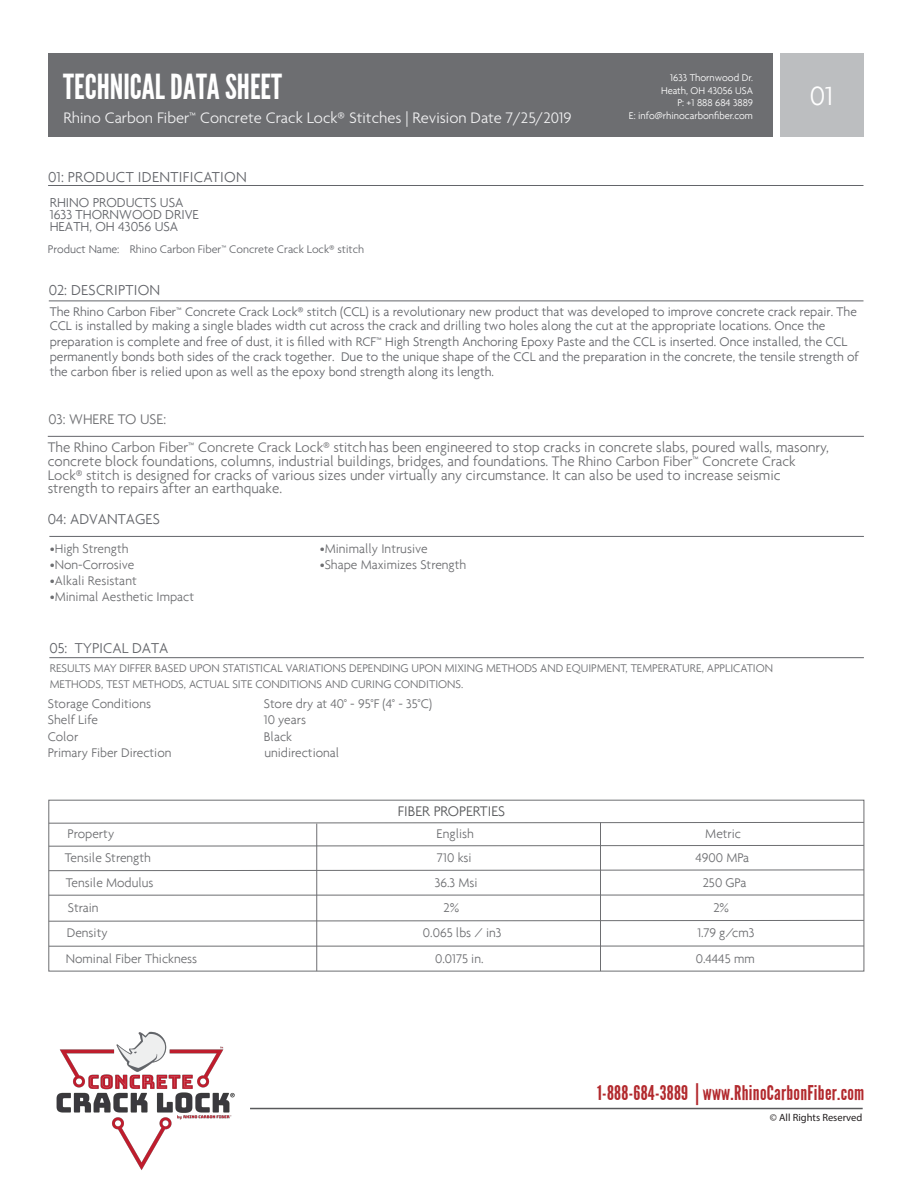
<style>
.page{position:relative;width:918px;height:1199px;background:#fff}
.page>*{position:absolute;margin:0;border:0;box-sizing:border-box;transform-origin:0 0}
.t1{font:34.5px "League Gothic";color:#fff}
.t2{font:300 28.5px "Agenda";color:#fff}
.t3{font:20.4px "League Gothic";letter-spacing:.015em;color:#b2292d}
.t4{font:300 16.5px "Agenda";color:#f1f1f2}
.t5{font:300 15.45px "Agenda";letter-spacing:.02em;color:#63656a}
.t6{font:300 15.45px "Agenda";color:#63656a}
.t7{font:300 15px/13.6px "Agenda";color:#6d6e71}
.t8{font:300 15px "Agenda";color:#58595b}
.t9{font:300 13.95px/12px "Agenda";color:#63656a}
.t10{font:300 13.5px/15px "Agenda";color:#63656a}
.t11{font:300 13.5px "Agenda";color:#6d6e71}
.t12{font:300 12px/16.5px "Agenda";color:#6d6e71}
.t13{font:300 12px "Agenda";color:#63656a}
.t14{font:300 10.5px/12.6px "Agenda";color:#fff;text-align:right}
.t15{font:10.5px "Myriad Pro";color:#231f20}
</style>
<div class="page">
<div style="left:48px;top:54px;width:725px;height:83px;background:#6d6e71"></div>
<div style="left:780px;top:54px;width:83px;height:83px;background:#bcbec0"></div>
<hr style="left:48px;top:185px;width:816px;height:1px;background:#63656a">
<hr style="left:49px;top:300px;width:815px;height:1px;background:#63656a">
<hr style="left:48px;top:436px;width:816px;height:1px;background:#63656a">
<hr style="left:49px;top:536px;width:815px;height:1px;background:#63656a">
<hr style="left:49px;top:657px;width:815px;height:1px;background:#63656a">
<div style="left:48px;top:800px;width:816px;height:171px;border:1px solid #6d6e71"></div>
<hr style="left:316px;top:823px;width:1px;height:148px;background:#6d6e71">
<hr style="left:600px;top:822px;width:1px;height:149px;background:#6d6e71">
<svg style="left:48px;top:844px;width:817px;height:3px"></svg>
<svg style="left:48px;top:869px;width:817px;height:2px"></svg>
<hr style="left:49px;top:894px;width:815px;height:1px;background:#6d6e71">
<svg style="left:48px;top:919px;width:817px;height:3px"></svg>
<hr style="left:49px;top:945px;width:815px;height:1px;background:#6d6e71">
<svg style="left:48px;top:821px;width:817px;height:3px"></svg>
<hr style="left:250px;top:1108px;width:613px;height:1px;background:#58595b">
<img style="left:56px;top:1031px;width:179px;height:139px">
<h1 class="t1" style="left:63px;top:66px;width:220px">TECHNICAL DATA SHEET</h1>
<p class="t14" style="left:629px;top:71px;width:126px">1633 Thornwood Dr.<br>Heath, OH 43056 USA<br>P: +1 888 684 3889<br>E: info@rhinocarbonfiber.com</p>
<p class="t4" style="left:63px;top:109px;width:509px">Rhino Carbon Fiber™ Concrete Crack Lock® Stitches | Revision Date 7/25/2019</p>
<p class="t5" style="left:48px;top:168px;width:200px">01: PRODUCT IDENTIFICATION</p>
<h2 class="t2" style="left:810px;top:80px;width:25px">01</h2>
<p class="t9" style="left:50px;top:196px;width:151px">RHINO PRODUCTS USA<br>1633 THORNWOOD DRIVE<br>HEATH, OH 43056 USA</p>
<p class="t13" style="left:48px;top:242px;width:318px">Product Name: Rhino Carbon Fiber™ Concrete Crack Lock® stitch</p>
<p class="t5" style="left:49px;top:281px;width:113px">02: DESCRIPTION</p>
<p class="t10" style="left:50px;top:304px;width:809px;line-height:14.1px">The Rhino Carbon Fiber™ Concrete Crack Lock® stitch (CCL) is a revolutionary new product that was developed to improve concrete crack repair. The<br>CCL is installed by making a single blades width cut across the crack and drilling two holes along the cut at the appropriate locations. Once the</p>
<p class="t10" style="left:50px;top:334px;width:811px">preparation is complete and free of dust, it is filled with RCF™ High Strength Anchoring Epoxy Paste and the CCL is inserted. Once installed, the CCL permanently bonds both sides of the crack together. Due to the unique shape of the CCL and the preparation in the concrete, the tensile strength of the carbon fiber is relied upon as well as the epoxy bond strength along its length.</p>
<p class="t7" style="left:49px;top:412px;width:119px">03: WHERE TO USE:</p>
<p class="t7" style="left:48px;top:440px;width:783px">The Rhino Carbon Fiber™ Concrete Crack Lock® stitchhas been engineered to stop cracks in concrete slabs, poured walls, masonry, concrete block foundations, columns, industrial buildings, bridges, and foundations. The Rhino Carbon Fiber™ Concrete Crack Lock® stitch is designed for cracks of various sizes under virtually any circumstance. It can also be used to increase seismic strength to repairs after an earthquake.</p>
<p class="t6" style="left:48px;top:510px;width:114px">04: ADVANTAGES</p>
<p class="t11" style="left:50px;top:540px;width:80px">•High Strength</p>
<p class="t11" style="left:320px;top:540px;width:109px">•Minimally Intrusive</p>
<p class="t11" style="left:50px;top:557px;width:86px">•Non-Corrosive</p>
<p class="t11" style="left:320px;top:557px;width:148px">•Shape Maximizes Strength</p>
<p class="t11" style="left:50px;top:573px;width:89px">•Alkali Resistant</p>
<p class="t11" style="left:50px;top:589px;width:146px">•Minimal Aesthetic Impact</p>
<p class="t6" style="left:49px;top:639px;width:121px">05: TYPICAL DATA</p>
<p class="t12" style="left:50px;top:659px;width:725px">RESULTS MAY DIFFER BASED UPON STATISTICAL VARIATIONS DEPENDING UPON MIXING METHODS AND EQUIPMENT, TEMPERATURE, APPLICATION<br>METHODS, TEST METHODS, ACTUAL SITE CONDITIONS AND CURING CONDITIONS.</p>
<p class="t11" style="left:48px;top:696px;width:105px">Storage Conditions</p>
<p class="t11" style="left:264px;top:696px;width:170px">Store dry at 40° - 95°F (4° - 35°C)</p>
<p class="t11" style="left:48px;top:712px;width:52px">Shelf Life</p>
<p class="t11" style="left:264px;top:712px;width:44px">10 years</p>
<p class="t11" style="left:48px;top:728px;width:32px">Color</p>
<p class="t11" style="left:264px;top:728px;width:30px">Black</p>
<p class="t11" style="left:48px;top:744px;width:125px">Primary Fiber Direction</p>
<p class="t11" style="left:264px;top:744px;width:76px">unidirectional</p>
<p class="t8" style="left:398px;top:802px;width:109px">FIBER PROPERTIES</p>
<p class="t11" style="left:68px;top:826px;width:48px">Property</p>
<p class="t11" style="left:437px;top:826px;width:39px">English</p>
<p class="t11" style="left:705px;top:826px;width:37px">Metric</p>
<p class="t11" style="left:65px;top:850px;width:88px">Tensile Strength</p>
<p class="t11" style="left:437px;top:850px;width:36px">710 ksi</p>
<p class="t11" style="left:695px;top:850px;width:55px">4900 MPa</p>
<p class="t11" style="left:66px;top:875px;width:89px">Tensile Modulus</p>
<p class="t11" style="left:435px;top:875px;width:44px">36.3 Msi</p>
<p class="t11" style="left:703px;top:875px;width:45px">250 GPa</p>
<p class="t11" style="left:68px;top:900px;width:32px">Strain</p>
<p class="t11" style="left:444px;top:900px;width:17px">2%</p>
<p class="t11" style="left:713px;top:900px;width:17px">2%</p>
<p class="t11" style="left:67px;top:925px;width:42px">Density</p>
<p class="t11" style="left:423px;top:925px;width:80px">0.065 lbs / in3</p>
<p class="t11" style="left:697px;top:925px;width:59px">1.79 g/cm3</p>
<p class="t11" style="left:66px;top:950px;width:133px">Nominal Fiber Thickness</p>
<p class="t11" style="left:435px;top:950px;width:50px">0.0175 in.</p>
<p class="t11" style="left:696px;top:950px;width:60px">0.4445 mm</p>
<h3 class="t3" style="left:597px;top:1081px;width:269px">1-888-684-3889 | www.RhinoCarbonFiber.com</h3>
<p class="t15" style="left:770px;top:1111px;width:94px">© All Rights Reserved</p>
</div>
